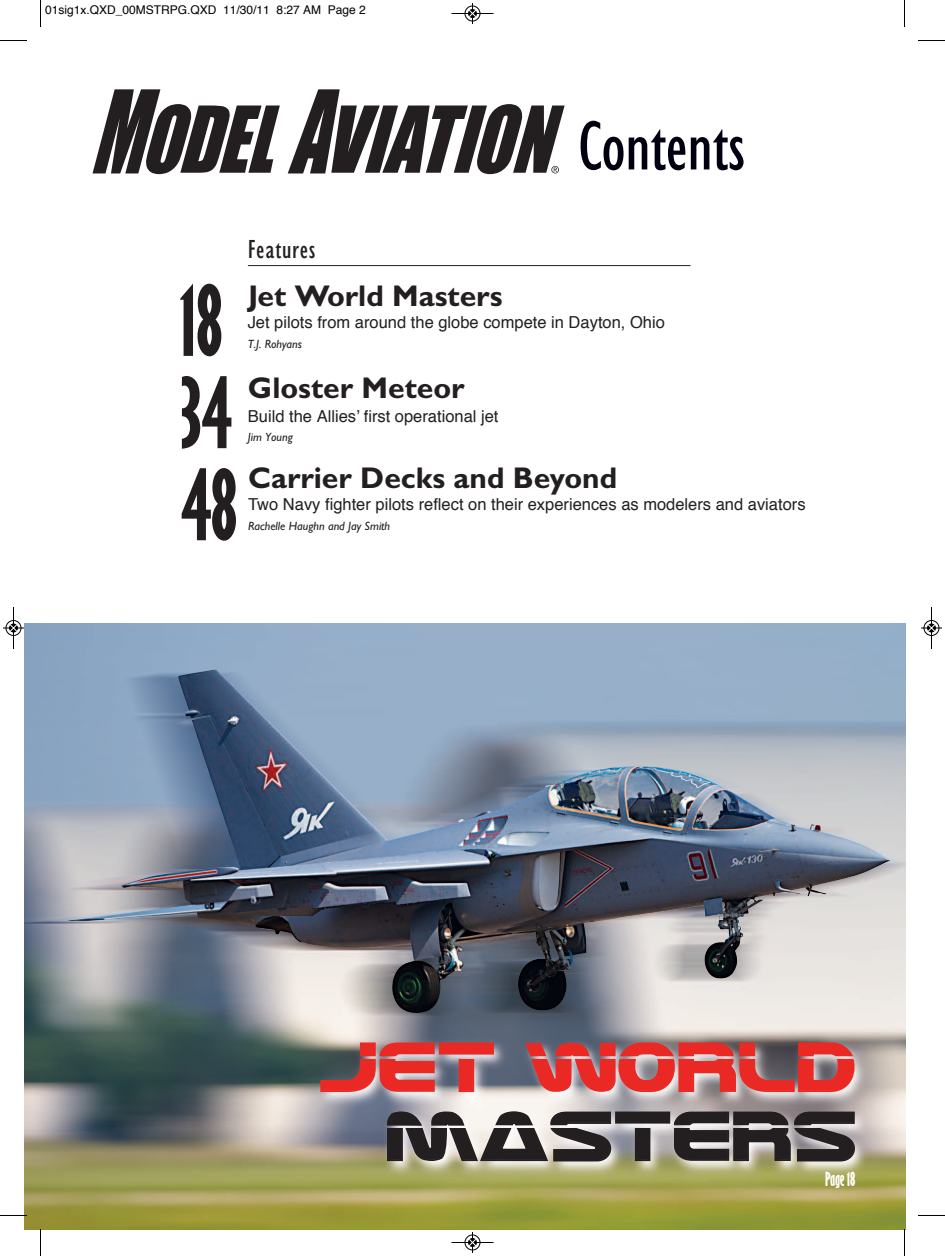
<style>
.page{position:relative;width:945px;height:1256px;background:#fff}
.page>*{position:absolute;margin:0;border:0;box-sizing:border-box;transform-origin:0 0}
.t1{font:700 extra-condensed 90px "Gill Sans";color:#231f20}
.t2{font:72px/69px "Laserian";color:#ea2924;text-align:right;scale:.67 1}
.t3{font:condensed 72px "Gill Sans";letter-spacing:-.01em;color:#001}
.t4{font:700 30px "Gill Sans";color:#231f20}
.t5{font:condensed 27px "Gill Sans";letter-spacing:.025em;color:#231f20}
.t6{font:700 extra-condensed 18px "Gill Sans";letter-spacing:-.005em;color:#fff}
.t7{font:16.5px "Helvetica";color:#231f20}
.t8{font:italic 12px "Gill Sans";color:#231f20}
.t9{font:12px "Helvetica";color:#000}
.s1{color:#231f20}
</style>
<div class="page">
<svg style="left:93px;top:89px;width:187px;height:85px"></svg>
<svg style="left:288px;top:89px;width:277px;height:85px"></svg>
<hr style="left:248px;top:265px;width:443px;height:1px;background:#231f20">
<img style="left:24px;top:623px;width:881px;height:409px">
<img style="left:67px;top:676px;width:738px;height:337px">
<img style="left:24px;top:1032px;width:882px;height:210px">
<img style="left:24px;top:1032px;width:881px;height:197px">
<svg style="left:319px;top:1041px;width:176px;height:52px;background:#a4898e"></svg>
<img style="left:524px;top:1041px;width:331px;height:52px">
<svg style="left:386px;top:1110px;width:470px;height:52px"></svg>
<svg style="left:40px;top:0;width:1px;height:27px"></svg>
<svg style="left:0;top:40px;width:27px;height:1px"></svg>
<svg style="left:904px;top:0;width:1px;height:27px"></svg>
<svg style="left:918px;top:40px;width:27px;height:1px"></svg>
<svg style="left:40px;top:1228px;width:1px;height:28px"></svg>
<svg style="left:0;top:1215px;width:27px;height:1px"></svg>
<svg style="left:904px;top:1228px;width:1px;height:28px"></svg>
<svg style="left:918px;top:1215px;width:27px;height:1px"></svg>
<hr style="left:452px;top:13px;width:42px;height:1px;background:#000">
<div style="left:465px;top:6px;width:15px;height:15px;border:1px solid #000;border-radius:50%"></div>
<svg style="left:469px;top:3px;width:7px;height:21px"></svg>
<hr style="left:452px;top:1242px;width:42px;height:1px;background:#000">
<div style="left:465px;top:1234px;width:15px;height:16px;border:1px solid #000;border-radius:50%"></div>
<svg style="left:469px;top:1232px;width:7px;height:20px"></svg>
<div style="left:6px;top:620px;width:15px;height:16px;border:1px solid #fff;border-radius:50%"></div>
<div style="left:9px;top:623px;width:9px;height:10px;background:#9e9e9e;border-radius:50%"></div>
<hr style="left:13px;top:607px;width:1px;height:42px;background:#000">
<div style="left:6px;top:620px;width:15px;height:15px;border:1px solid #000;border-radius:50%"></div>
<svg style="left:3px;top:624px;width:21px;height:8px"></svg>
<div style="left:924px;top:620px;width:15px;height:16px;border:1px solid #fff;border-radius:50%"></div>
<div style="left:927px;top:623px;width:9px;height:10px;background:#9e9e9e;border-radius:50%"></div>
<hr style="left:931px;top:607px;width:1px;height:42px;background:#000">
<div style="left:924px;top:620px;width:15px;height:15px;border:1px solid #000;border-radius:50%"></div>
<svg style="left:921px;top:624px;width:21px;height:8px"></svg>
<p class="t9" style="left:45px;top:4px;width:322px">01sig1x.QXD_00MSTRPG.QXD 11/30/11 8:27 AM Page 2</p>
<p class="t5" style="left:248px;top:239px;width:69px">Features</p>
<p class="t3" style="left:578px;top:118px;width:169px">Contents</p>
<p class="t1" style="left:179px;top:284px;width:45px">18</p>
<p class="t1" style="left:180px;top:376px;width:53px">34</p>
<p class="t1" style="left:180px;top:468px;width:58px">48</p>
<p class="t4" style="left:248px;top:284px;width:256px">Jet World Masters</p>
<p class="t7" style="left:248px;top:315px;width:419px">Jet pilots from around the globe compete in Dayton, Ohio</p>
<p class="t8" style="left:248px;top:339px;width:56px">T.J. Rohyans</p>
<p class="t4" style="left:248px;top:377px;width:218px">Gloster Meteor</p>
<p class="t7" style="left:248px;top:409px;width:252px">Build the Allies’ first operational jet</p>
<p class="t8" style="left:248px;top:433px;width:46px">Jim Young</p>
<p class="t4" style="left:248px;top:467px;width:370px">Carrier Decks and Beyond</p>
<p class="t7" style="left:248px;top:498px;width:559px">Two Navy fighter pilots reflect on their experiences as modelers and aviators</p>
<p class="t8" style="left:248px;top:521px;width:144px">Rachelle Haughn and Jay Smith</p>
<p class="t2" style="left:321px;top:1037px;width:804px">JET WORLD<br><span class="s1">MASTERS</span></p>
<p class="t6" style="left:825px;top:1171px;width:32px">Page18</p>
</div>
